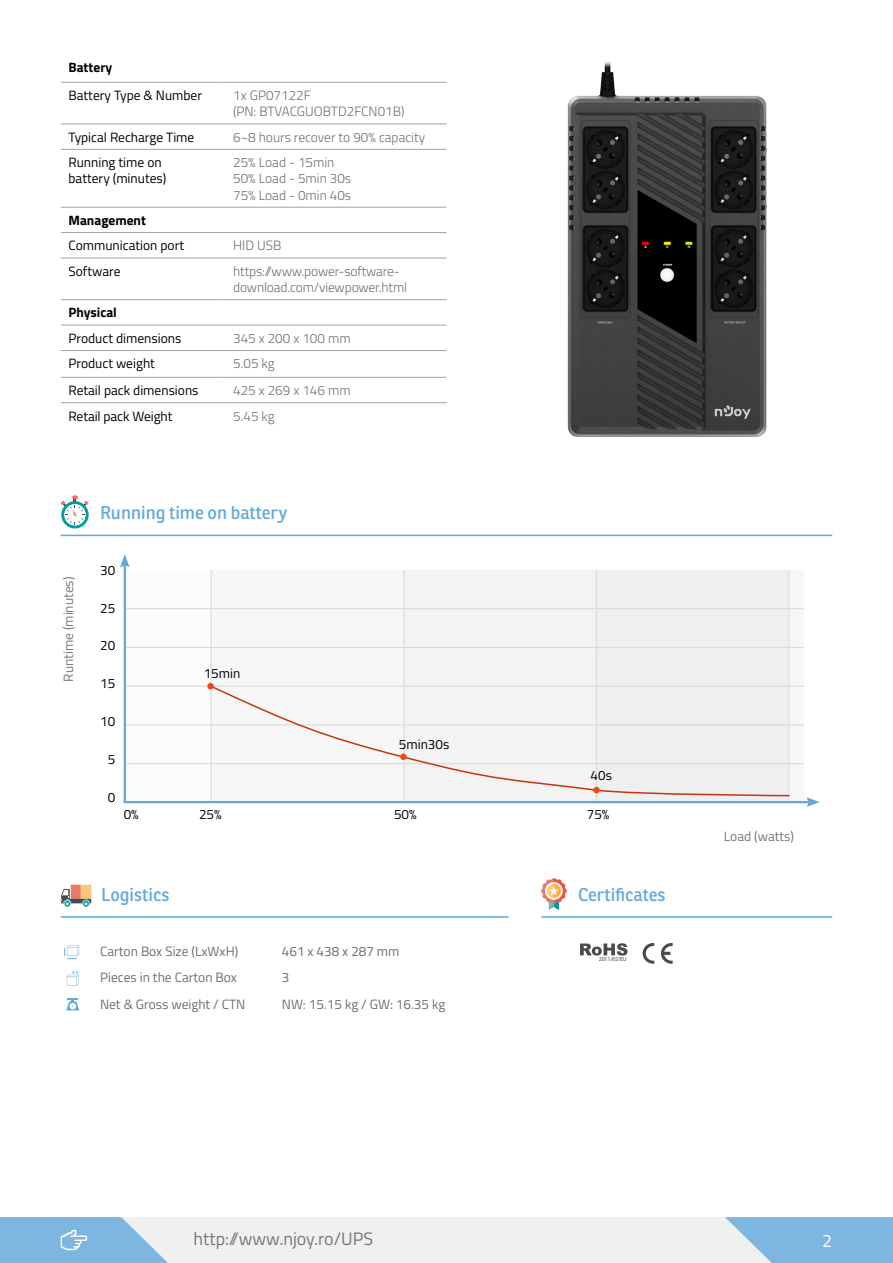
<style>
.page{position:relative;width:893px;height:1263px;background:#fff}
.page>*{position:absolute;margin:0;border:0;box-sizing:border-box;transform-origin:0 0}
.t1{font:18px "Ronnia";color:#61a8dc}
.t2{font:18px "Titillium";color:#777878}
.t3{font:18px "Titillium";color:#fff}
.t4{font:300 13.5px/16.2px "Titillium";color:#6d6e71}
.t5{font:13.5px/16.2px "Titillium";color:#000}
.t6{font:13.5px "Titillium";color:#6d6e71}
.t7{font:13.5px "Titillium";color:#777878}
.t8{font:700 13.5px "Titillium";color:#000}
.t9{font:6px "Myriad Pro";letter-spacing:-.025em;color:#4a4a4d}
</style>
<div class="page">
<div style="left:0;top:1217px;width:893px;height:46px;background:#eff0f0"></div>
<svg style="left:725px;top:1217px;width:168px;height:46px;background:#8dbee2"></svg>
<svg style="left:0;top:1217px;width:168px;height:46px;background:#8fbfe2"></svg>
<hr style="left:61px;top:535px;width:771px;height:1px;background:#61a8dc">
<hr style="left:211px;top:570px;width:1px;height:38px;background:#9fa1a4">
<hr style="left:403px;top:570px;width:1px;height:38px;background:#9fa1a4">
<hr style="left:211px;top:608px;width:193px;height:1px;background:#9fa1a4">
<hr style="left:211px;top:609px;width:1px;height:38px;background:#9fa1a4">
<hr style="left:403px;top:609px;width:1px;height:38px;background:#9fa1a4">
<hr style="left:211px;top:647px;width:193px;height:1px;background:#9fa1a4">
<hr style="left:211px;top:648px;width:1px;height:38px;background:#9fa1a4">
<hr style="left:403px;top:648px;width:1px;height:38px;background:#9fa1a4">
<hr style="left:211px;top:764px;width:1px;height:38px;background:#9fa1a4">
<hr style="left:403px;top:764px;width:1px;height:38px;background:#9fa1a4">
<svg style="left:211px;top:684px;width:193px;height:113px"></svg>
<div style="left:207px;top:683px;width:7px;height:6px;background:#f2470f;border-radius:50%"></div>
<div style="left:400px;top:753px;width:7px;height:7px;background:#f2470f;border-radius:50%"></div>
<svg style="left:120px;top:554px;width:91px;height:248px"></svg>
<hr style="left:124px;top:801px;width:686px;height:2px;background:#61a8dc">
<svg style="left:404px;top:570px;width:416px;height:237px"></svg>
<svg style="left:61px;top:495px;width:28px;height:33px"></svg>
<hr style="left:61px;top:82px;width:155px;height:1px;background:#9fa1a4">
<hr style="left:216px;top:82px;width:230px;height:1px;background:#9fa1a4">
<hr style="left:61px;top:124px;width:155px;height:1px;background:#9fa1a4">
<hr style="left:216px;top:124px;width:230px;height:1px;background:#9fa1a4">
<hr style="left:61px;top:149px;width:155px;height:1px;background:#9fa1a4">
<hr style="left:216px;top:149px;width:230px;height:1px;background:#9fa1a4">
<hr style="left:61px;top:325px;width:155px;height:1px;background:#9fa1a4">
<hr style="left:216px;top:325px;width:230px;height:1px;background:#9fa1a4">
<hr style="left:61px;top:350px;width:155px;height:1px;background:#9fa1a4">
<hr style="left:216px;top:350px;width:230px;height:1px;background:#9fa1a4">
<hr style="left:61px;top:402px;width:155px;height:1px;background:#9fa1a4">
<hr style="left:216px;top:402px;width:230px;height:1px;background:#9fa1a4">
<hr style="left:61px;top:207px;width:155px;height:1px;background:#9fa1a4">
<hr style="left:216px;top:207px;width:230px;height:1px;background:#9fa1a4">
<hr style="left:61px;top:232px;width:155px;height:1px;background:#9fa1a4">
<hr style="left:216px;top:232px;width:230px;height:1px;background:#9fa1a4">
<hr style="left:61px;top:258px;width:155px;height:1px;background:#9fa1a4">
<hr style="left:216px;top:258px;width:230px;height:1px;background:#9fa1a4">
<hr style="left:61px;top:299px;width:155px;height:1px;background:#9fa1a4">
<hr style="left:216px;top:299px;width:230px;height:1px;background:#9fa1a4">
<hr style="left:61px;top:377px;width:155px;height:1px;background:#9fa1a4">
<hr style="left:216px;top:377px;width:230px;height:1px;background:#9fa1a4">
<svg style="left:67px;top:971px;width:12px;height:14px"></svg>
<svg style="left:66px;top:998px;width:13px;height:12px"></svg>
<svg style="left:64px;top:945px;width:15px;height:14px"></svg>
<hr style="left:61px;top:916px;width:448px;height:2px;background:#61a8dc">
<hr style="left:541px;top:916px;width:291px;height:2px;background:#61a8dc">
<div style="left:71px;top:885px;width:20px;height:14px;background:#fbc876"></div>
<div style="left:71px;top:885px;width:10px;height:14px;background:#e87a6b"></div>
<svg style="left:61px;top:889px;width:30px;height:18px"></svg>
<svg style="left:541px;top:878px;width:26px;height:32px"></svg>
<svg style="left:643px;top:943px;width:11px;height:21px"></svg>
<svg style="left:661px;top:943px;width:12px;height:21px"></svg>
<svg style="left:580px;top:943px;width:47px;height:12px"></svg>
<img style="left:567px;top:62px;width:200px;height:375px">
<p class="t8" style="left:68px;top:57px;width:45px">Battery</p>
<p class="t5" style="left:68px;top:87px;width:135px">Battery Type &amp; Number</p>
<p class="t4" style="left:233px;top:87px;width:173px">1x GP07122F<br>(PN: BTVACGUOBTD2FCN01B)</p>
<p class="t5" style="left:68px;top:128px;width:127px">Typical Recharge Time</p>
<p class="t4" style="left:233px;top:128px;width:194px">6~8 hours recover to 90% capacity</p>
<p class="t5" style="left:68px;top:154px;width:99px">Running time on battery (minutes)</p>
<p class="t4" style="left:233px;top:154px;width:120px">25% Load - 15min<br>50% Load - 5min 30s<br>75% Load - 0min 40s</p>
<p class="t8" style="left:68px;top:210px;width:79px">Management</p>
<p class="t5" style="left:68px;top:237px;width:117px">Communication port</p>
<p class="t4" style="left:233px;top:237px;width:50px">HID USB</p>
<p class="t5" style="left:68px;top:262px;width:53px">Software</p>
<p class="t4" style="left:233px;top:262px;width:176px">https://www.power-software&shy;download.com/viewpower.html</p>
<p class="t8" style="left:68px;top:302px;width:50px">Physical</p>
<p class="t5" style="left:68px;top:329px;width:114px">Product dimensions</p>
<p class="t4" style="left:233px;top:329px;width:119px">345 x 200 x 100 mm</p>
<p class="t5" style="left:68px;top:355px;width:88px">Product weight</p>
<p class="t4" style="left:233px;top:355px;width:43px">5.05 kg</p>
<p class="t5" style="left:68px;top:382px;width:132px">Retail pack dimensions</p>
<p class="t4" style="left:233px;top:382px;width:119px">425 x 269 x 146 mm</p>
<p class="t5" style="left:68px;top:407px;width:105px">Retail pack Weight</p>
<p class="t4" style="left:233px;top:407px;width:43px">5.45 kg</p>
<p class="t7" style="left:58px;top:682px;width:106px;rotate:-90deg">Runtime (minutes)</p>
<h1 class="t1" style="left:100px;top:502px;width:189px">Running time on battery</h1>
<p class="t5" style="left:100px;top:561px;width:17px">30</p>
<p class="t5" style="left:100px;top:599px;width:17px">25</p>
<p class="t5" style="left:100px;top:637px;width:17px">20</p>
<p class="t5" style="left:100px;top:675px;width:17px">15</p>
<p class="t5" style="left:100px;top:713px;width:17px">10</p>
<p class="t5" style="left:108px;top:751px;width:9px">5</p>
<p class="t5" style="left:108px;top:789px;width:9px">0</p>
<p class="t5" style="left:124px;top:806px;width:17px">0%</p>
<p class="t5" style="left:204px;top:664px;width:38px">15min</p>
<p class="t5" style="left:399px;top:736px;width:52px">5min30s</p>
<p class="t5" style="left:591px;top:767px;width:23px">40s</p>
<p class="t5" style="left:199px;top:806px;width:24px">25%</p>
<p class="t5" style="left:394px;top:806px;width:24px">50%</p>
<p class="t5" style="left:587px;top:806px;width:24px">75%</p>
<h1 class="t1" style="left:101px;top:883px;width:70px">Logistics</h1>
<h1 class="t1" style="left:578px;top:883px;width:89px">Certificates</h1>
<p class="t6" style="left:100px;top:941px;width:140px">Carton Box Size (LxWxH)</p>
<p class="t6" style="left:282px;top:941px;width:119px">461 x 438 x 287 mm</p>
<p class="t9" style="left:599px;top:955px;width:29px">2011/65/EU</p>
<p class="t6" style="left:100px;top:968px;width:138px">Pieces in the Carton Box</p>
<p class="t6" style="left:282px;top:968px;width:9px">3</p>
<p class="t6" style="left:100px;top:994px;width:147px">Net &amp; Gross weight / CTN</p>
<p class="t6" style="left:282px;top:994px;width:165px">NW: 15.15 kg / GW: 16.35 kg</p>
<p class="t7" style="left:724px;top:827px;width:72px">Load (watts)</p>
<h1 class="t2" style="left:193px;top:1225px;width:181px">http://www.njoy.ro/UPS</h1>
<h1 class="t3" style="left:822px;top:1227px;width:12px">2</h1>
</div>
